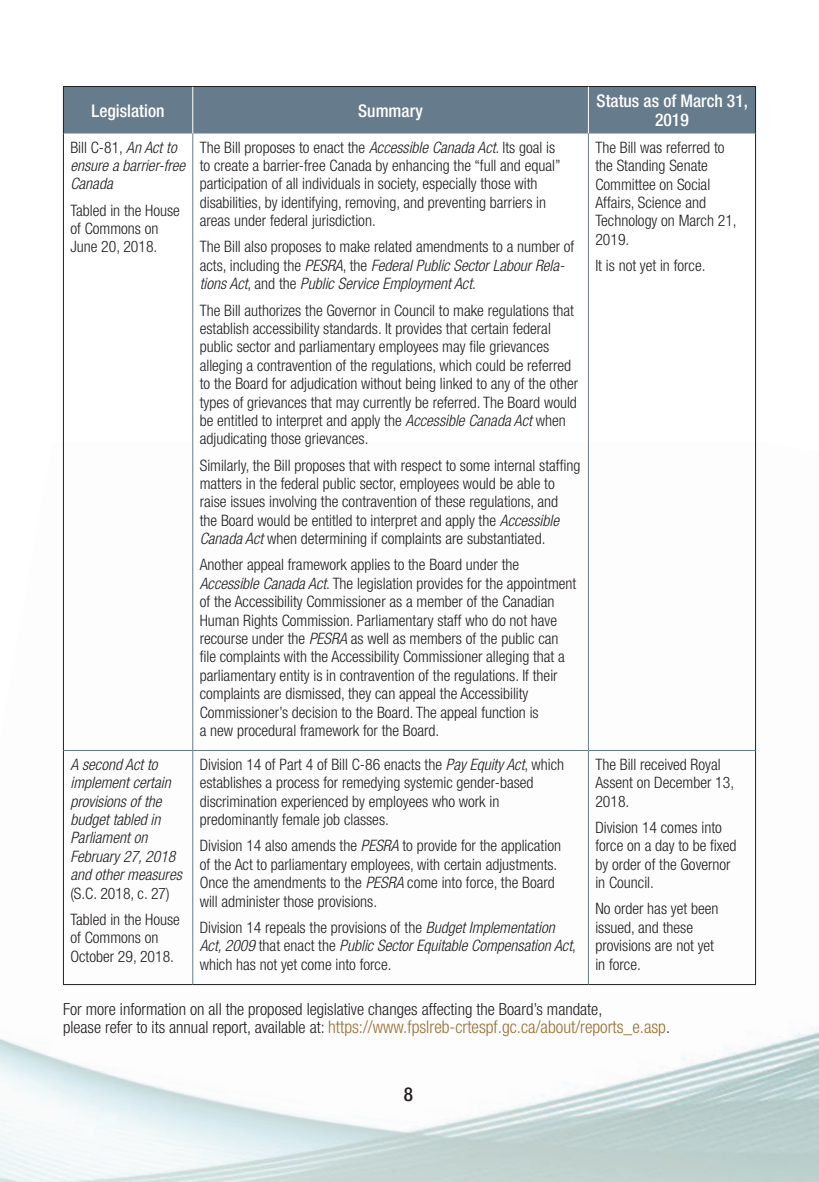
<style>
.page{position:relative;width:819px;height:1182px;background:#fff}
.page>*{position:absolute;margin:0;border:0;box-sizing:border-box;transform-origin:0 0}
.t1{font:500 condensed 19.25px "Helvetica Neue";color:#231f20}
.t2{font:300 condensed 17.5px "Helvetica Neue";color:#9c7031}
.t3{font:500 condensed 17.5px/19.2px "Helvetica Neue";color:#fff;text-align:center}
.t4{font:300 condensed 16.62px "Helvetica Neue LT Std";color:#231f20}
.t5{font:300 condensed 15.75px/18.4px "Helvetica Neue LT Std";color:#231f20}
.t6{font:italic 300 condensed 15.75px/18.4px "Helvetica Neue LT Std";color:#231f20}
.s1{font-style:normal}
.s2{font-style:italic}
.s3{font-family:"Helvetica Neue LT Std";font-size:16.62px;color:#231f20}
</style>
<div class="page">
<img style="left:0;top:442px;width:819px;height:739px">
<div style="left:64px;top:87px;width:691px;height:46px;background:#667b8b"></div>
<hr style="left:63px;top:750px;width:1px;height:234px;background:#231f20">
<hr style="left:755px;top:750px;width:1px;height:234px;background:#231f20">
<hr style="left:63px;top:984px;width:130px;height:1px;background:#231f20">
<hr style="left:193px;top:984px;width:395px;height:1px;background:#231f20">
<hr style="left:588px;top:984px;width:168px;height:1px;background:#231f20">
<hr style="left:63px;top:133px;width:1px;height:617px;background:#231f20">
<hr style="left:755px;top:133px;width:1px;height:617px;background:#231f20">
<hr style="left:63px;top:86px;width:130px;height:1px;background:#231f20">
<hr style="left:63px;top:87px;width:1px;height:46px;background:#231f20">
<hr style="left:193px;top:86px;width:395px;height:1px;background:#231f20">
<hr style="left:588px;top:86px;width:168px;height:1px;background:#231f20">
<hr style="left:755px;top:87px;width:1px;height:46px;background:#231f20">
<hr style="left:192px;top:87px;width:1px;height:46px;background:#fff">
<hr style="left:588px;top:87px;width:1px;height:46px;background:#fff">
<hr style="left:192px;top:133px;width:1px;height:617px;background:#667b8b">
<hr style="left:588px;top:133px;width:1px;height:617px;background:#667b8b">
<hr style="left:64px;top:750px;width:129px;height:1px;background:#667b8b">
<hr style="left:193px;top:750px;width:395px;height:1px;background:#667b8b">
<hr style="left:192px;top:750px;width:1px;height:234px;background:#667b8b">
<hr style="left:588px;top:750px;width:167px;height:1px;background:#667b8b">
<hr style="left:588px;top:750px;width:1px;height:234px;background:#667b8b">
<p class="t3" style="left:92px;top:101px;width:74px">Legislation</p>
<p class="t3" style="left:358px;top:101px;width:66px">Summary</p>
<p class="t3" style="left:597px;top:91px;width:153px">Status as of March 31,<br>2019</p>
<p class="t6" style="left:70px;top:138px;width:116px"><span class="s1">Bill C-81,</span> An Act to ensure a barrier-free<br>Canada</p>
<p class="t5" style="left:70px;top:201px;width:111px">Tabled in the House of Commons on<br>June 20, 2018.</p>
<p class="t5" style="left:200px;top:138px;width:362px">The Bill proposes to enact the <span class="s2">Accessible Canada Act</span>. Its goal is to create a barrier-free Canada by enhancing the “full and equal” participation of all individuals in society, especially those with disabilities, by identifying, removing, and preventing barriers in areas under federal jurisdiction.</p>
<p class="t5" style="left:200px;top:237px;width:376px">The Bill also proposes to make related amendments to a number of acts, including the <span class="s2">PESRA</span>, the <span class="s2">Federal Public Sector Labour Rela&shy;tions Act</span>, and the <span class="s2">Public Service Employment Act</span>.</p>
<p class="t5" style="left:200px;top:300px;width:380px">The Bill authorizes the Governor in Council to make regulations that establish accessibility standards. It provides that certain federal public sector and parliamentary employees may file grievances alleging a contravention of the regulations, which could be referred to the Board for adjudication without being linked to any of the other types of grievances that may currently be referred. The Board would be entitled to interpret and apply the <span class="s2">Accessible Canada Act</span> when adjudicating those grievances.</p>
<p class="t5" style="left:200px;top:455px;width:382px">Similarly, the Bill proposes that with respect to some internal staffing matters in the federal public sector, employees would be able to raise issues involving the contravention of these regulations, and<br>the Board would be entitled to interpret and apply the <span class="s2">Accessible Canada Act</span> when determining if complaints are substantiated.</p>
<p class="t5" style="left:200px;top:555px;width:378px">Another appeal framework applies to the Board under the <span class="s2">Accessible Canada Act</span>. The legislation provides for the appointment of the Accessibility Commissioner as a member of the Canadian Human Rights Commission. Parliamentary staff who do not have recourse under the <span class="s2">PESRA</span> as well as members of the public can file complaints with the Accessibility Commissioner alleging that a parliamentary entity is in contravention of the regulations. If their complaints are dismissed, they can appeal the Accessibility Commissioner’s decision to the Board. The appeal function is<br>a new procedural framework for the Board.</p>
<p class="t5" style="left:595px;top:138px;width:143px">The Bill was referred to the Standing Senate<br>Committee on Social<br>Affairs, Science and<br>Technology on March 21,<br>2019.</p>
<p class="t5" style="left:595px;top:256px;width:112px">It is not yet in force.</p>
<p class="t5" style="left:200px;top:755px;width:366px">Division 14 of Part 4 of Bill C-86 enacts the <span class="s2">Pay Equity Act</span>, which establishes a process for remedying systemic gender-based discrimination experienced by employees who work in predominantly female job classes.</p>
<p class="t5" style="left:200px;top:836px;width:363px">Division 14 also amends the <span class="s2">PESRA</span> to provide for the application of the Act to parliamentary employees, with certain adjustments.<br>Once the amendments to the <span class="s2">PESRA</span> come into force, the Board will administer those provisions.</p>
<p class="t5" style="left:200px;top:917px;width:378px">Division 14 repeals the provisions of the <span class="s2">Budget Implementation<br>Act, 2009</span> that enact the <span class="s2">Public Sector Equitable Compensation Act</span>, which has not yet come into force.</p>
<p class="t6" style="left:70px;top:755px;width:113px">A second Act to implement certain provisions of the budget tabled in<br>Parliament on<br>February 27, 2018 and other measures</p>
<p class="t5" style="left:70px;top:879px;width:111px;line-height:26.2px">(S.C. 2018, c. 27)<br>Tabled in the House</p>
<p class="t5" style="left:70px;top:928px;width:105px">of Commons on<br>October 29, 2018.</p>
<p class="t5" style="left:595px;top:755px;width:140px">The Bill received Royal<br>Assent on December 13,<br>2018.</p>
<p class="t5" style="left:595px;top:818px;width:143px">Division 14 comes into force on a day to be fixed by order of the Governor in Council.</p>
<p class="t5" style="left:595px;top:899px;width:125px">No order has yet been issued, and these provisions are not yet in force.</p>
<p class="t4" style="left:63px;top:999px;width:541px">For more information on all the proposed legislative changes affecting the Board’s mandate,</p>
<p class="t2" style="left:63px;top:1016px;width:609px"><span class="s3">please refer to its annual report, available at:</span> https://www.fpslreb-crtespf.gc.ca/about/reports_e.asp<span class="s3">.</span></p>
<p class="t1" style="left:404px;top:1082px;width:11px">8</p>
</div>
